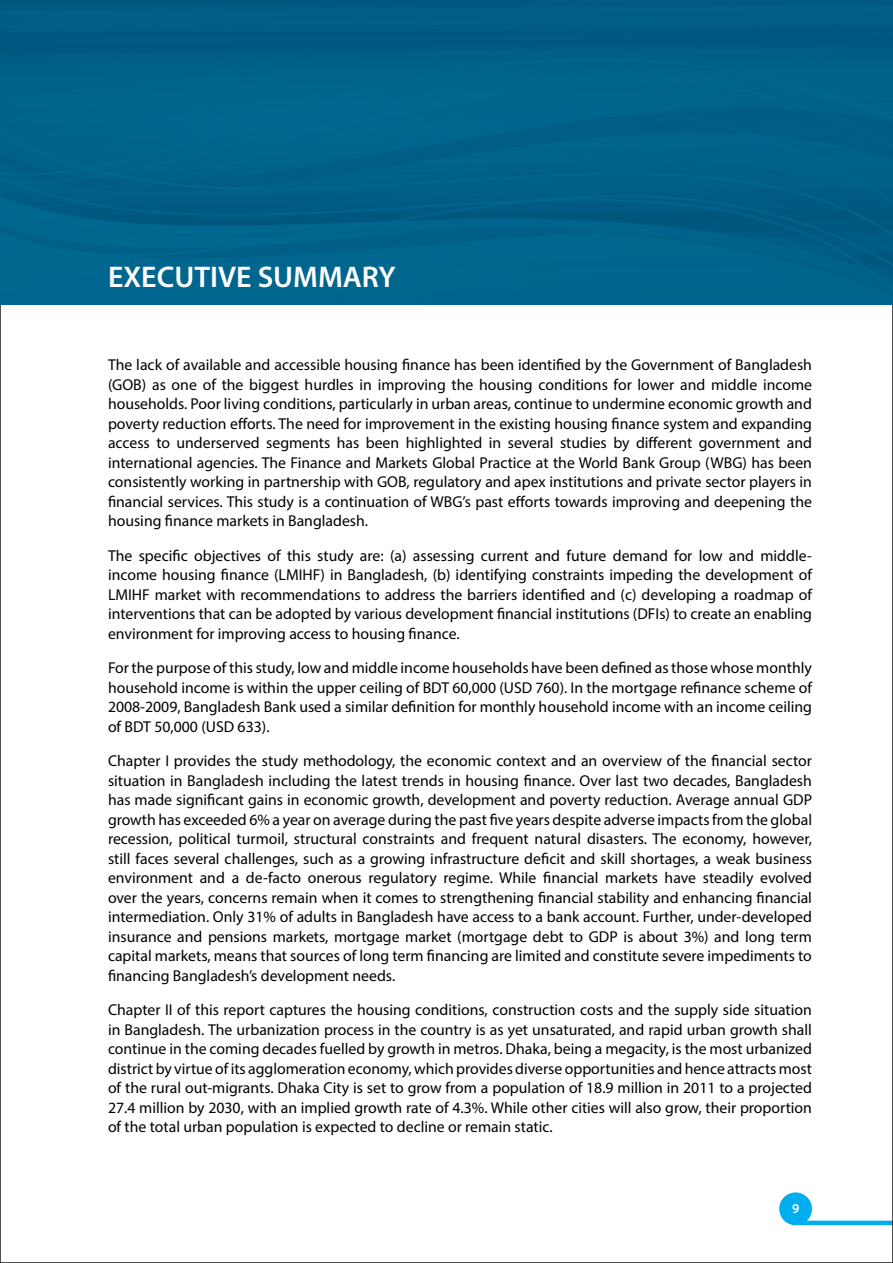
<style>
.page{position:relative;width:893px;height:1263px;background:#fff}
.page>*{position:absolute;margin:0;border:0;box-sizing:border-box;transform-origin:0 0}
.t1{font:600 30px "Myriad Pro";color:#fff}
.t2{font:15.75px/19.5px "Myriad Pro";color:#000;text-align:justify}
.t3{font:600 13.5px "Myriad Pro";color:#fff}
</style>
<div class="page">
<div style="left:793px;top:1220px;width:100px;height:5px;background:#00aeef"></div>
<div style="left:781px;top:1194px;width:29px;height:30px;background:#00aeef;border-radius:50%"></div>
<div style="left:779px;top:1192px;width:33px;height:33px;border:3px solid #00aeef;border-radius:50%"></div>
<img style="left:0;top:0;width:893px;height:304px">
<p class="t1" style="left:108px;top:257px;width:289px">EXECUTIVE SUMMARY</p>
<p class="t2" style="left:108px;top:355px;width:705px">The lack of available and accessible housing finance has been identified by the Government of Bangladesh (GOB) as one of the biggest hurdles in improving the housing conditions for lower and middle income households. Poor living conditions, particularly in urban areas, continue to undermine economic growth and poverty reduction efforts. The need for improvement in the existing housing finance system and expanding access to underserved segments has been highlighted in several studies by different government and international agencies. The Finance and Markets Global Practice at the World Bank Group (WBG) has been consistently working in partnership with GOB, regulatory and apex institutions and private sector players in financial services. This study is a continuation of WBG’s past efforts towards improving and deepening the housing finance markets in Bangladesh.</p>
<p class="t2" style="left:108px;top:545px;width:705px">The specific objectives of this study are: (a) assessing current and future demand for low and middle&shy;income housing finance (LMIHF) in Bangladesh, (b) identifying constraints impeding the development of LMIHF market with recommendations to address the barriers identified and (c) developing a roadmap of interventions that can be adopted by various development financial institutions (DFIs) to create an enabling environment for improving access to housing finance.</p>
<p class="t2" style="left:108px;top:658px;width:705px">For the purpose of this study, low and middle income households have been defined as those whose monthly household income is within the upper ceiling of BDT 60,000 (USD 760). In the mortgage refinance scheme of 2008-2009, Bangladesh Bank used a similar definition for monthly household income with an income ceiling of BDT 50,000 (USD 633).</p>
<p class="t2" style="left:108px;top:751px;width:705px">Chapter I provides the study methodology, the economic context and an overview of the financial sector situation in Bangladesh including the latest trends in housing finance. Over last two decades, Bangladesh has made significant gains in economic growth, development and poverty reduction. Average annual GDP growth has exceeded 6% a year on average during the past five years despite adverse impacts from the global recession, political turmoil, structural constraints and frequent natural disasters. The economy, however, still faces several challenges, such as a growing infrastructure deficit and skill shortages, a weak business environment and a de-facto onerous regulatory regime. While financial markets have steadily evolved over the years, concerns remain when it comes to strengthening financial stability and enhancing financial intermediation. Only 31% of adults in Bangladesh have access to a bank account. Further, under-developed insurance and pensions markets, mortgage market (mortgage debt to GDP is about 3%) and long term capital markets, means that sources of long term financing are limited and constitute severe impediments to financing Bangladesh’s development needs.</p>
<p class="t2" style="left:108px;top:1000px;width:706px">Chapter II of this report captures the housing conditions, construction costs and the supply side situation in Bangladesh. The urbanization process in the country is as yet unsaturated, and rapid urban growth shall continue in the coming decades fuelled by growth in metros. Dhaka, being a megacity, is the most urbanized district by virtue of its agglomeration economy, which provides diverse opportunities and hence attracts most of the rural out-migrants. Dhaka City is set to grow from a population of 18.9 million in 2011 to a projected 27.4 million by 2030, with an implied growth rate of 4.3%. While other cities will also grow, their proportion of the total urban population is expected to decline or remain static.</p>
<p class="t3" style="left:792px;top:1200px;width:9px">9</p>
</div>
